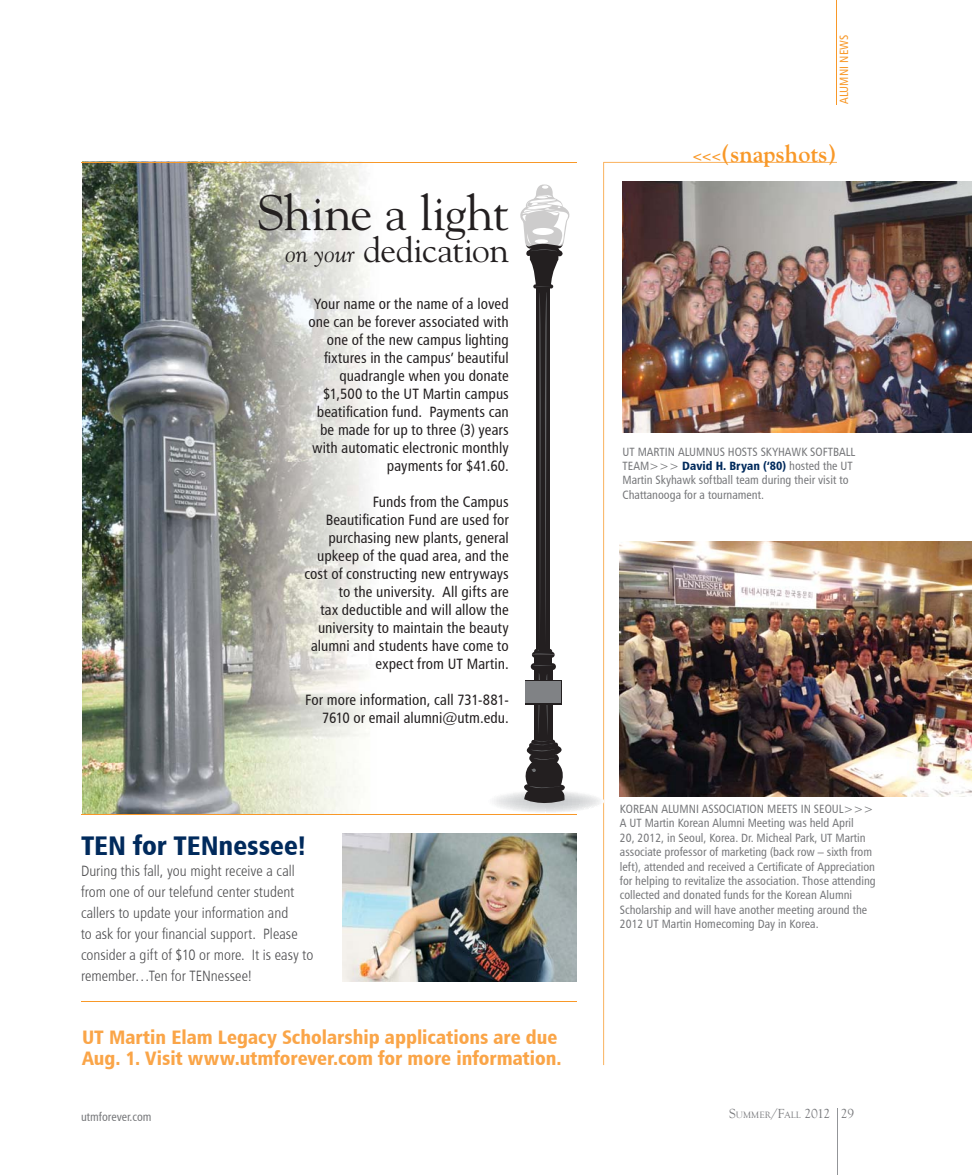
<style>
.page{position:relative;width:972px;height:1175px;background:#fff}
.page>*{position:absolute;margin:0;border:0;box-sizing:border-box;transform-origin:0 0}
.t1{font:49.5px "Goudy";letter-spacing:-.02em;color:#231f20}
.t2{font:35.25px "Goudy";letter-spacing:-.015em;color:#231f20}
.t3{font:27px "Humanist 777 BT Black Condensed B";color:#002a5c}
.t4{font:700 24px "Goudy";color:#f89828}
.t5{font:19.5px/21px "Humanist 777 BT Black Condensed B";color:#faa548}
.t6{font:15px/18px "Humanist 777 BT Roman Condensed B";letter-spacing:.005em;color:#231f20;text-align:right}
.t7{font:15px/21px "Humanist 777 BT Light Condensed B";color:#4c4c4e}
.t8{font:13.5px "Goudy Old Style T";letter-spacing:-.015em;color:#77787b}
.t9{font:12px/14.4px "Humanist 777 BT Roman Condensed B";color:#77787b}
.t10{font:12px "Humanist 777 BT Roman Condensed B";letter-spacing:.01em;color:#f89828}
.s1{font-style:italic;font-size:24px}
.s2{font-family:"Humanist 777 BT Bold Condensed B";font-weight:400;font-size:13.5px}
.s3{font-family:"Humanist 777 BT Black Condensed B";color:#002a5c}
.s4{font-size:9.45px}
</style>
<div class="page">
<img style="left:82px;top:163px;width:288px;height:651px">
<hr style="left:837px;top:1108px;width:1px;height:66px;background:#939598">
<hr style="left:837px;top:0;width:1px;height:105px;background:#f89828">
<svg style="left:603px;top:162px;width:234px;height:903px"></svg>
<hr style="left:81px;top:162px;width:496px;height:1px;background:#f89828">
<img style="left:343px;top:833px;width:234px;height:148px">
<hr style="left:81px;top:1001px;width:496px;height:1px;background:#f89828">
<hr style="left:81px;top:814px;width:496px;height:1px;background:#f89828">
<img style="left:620px;top:541px;width:352px;height:255px">
<img style="left:622px;top:182px;width:350px;height:250px">
<div style="left:535px;top:655px;width:17px;height:9px;background:#231f20"></div>
<div style="left:534px;top:669px;width:19px;height:73px;background:#231f20"></div>
<div style="left:531px;top:663px;width:25px;height:7px;background:#231f20;border-radius:3px"></div>
<svg style="left:533px;top:665px;width:18px;height:1px"></svg>
<svg style="left:520px;top:184px;width:50px;height:473px"></svg>
<svg style="left:494px;top:673px;width:110px;height:140px"></svg>
<svg style="left:525px;top:680px;width:36px;height:24px"></svg>
<div style="left:526px;top:681px;width:35px;height:22px;background:#808285"></div>
<p class="t10" style="left:837px;top:104px;width:71px;rotate:-90deg">ALUMNI NEWS</p>
<h1 class="t1" style="left:257px;top:194px;width:253px">Shine a light</h1>
<h2 class="t2" style="left:285px;top:236px;width:225px"><span class="s1">on your</span> dedication</h2>
<p class="t6" style="left:308px;top:294px;width:202px">Your name or the name of a loved one can be forever associated with one of the new campus lighting fixtures in the campus’ beautiful quadrangle when you donate $1,500 to the UT Martin campus beatification fund. Payments can be made for up to three (3) years with automatic electronic monthly payments for $41.60.</p>
<p class="t6" style="left:305px;top:492px;width:206px">Funds from the Campus<br>Beautification Fund are used for purchasing new plants, general upkeep of the quad area, and the cost of constructing new entryways to the university. All gifts are<br>tax deductible and will allow the university to maintain the beauty alumni and students have come to expect from UT Martin.</p>
<p class="t6" style="left:305px;top:690px;width:205px">For more information, call 731-881-<br>7610 or email alumni@utm.edu.</p>
<h3 class="t3" style="left:81px;top:828px;width:227px">TEN for TENnessee!</h3>
<p class="t7" style="left:81px;top:860px;width:234px">During this fall, you might receive a call from one of our telefund center student callers to update your information and<br>to ask for your financial support. Please consider a gift of $10 or more. It is easy to remember…Ten for TENnessee!</p>
<h3 class="t5" style="left:82px;top:1026px;width:481px">UT Martin Elam Legacy Scholarship applications are due<br>Aug. 1. Visit www.utmforever.com for more information.</h3>
<h3 class="t4" style="left:692px;top:144px;width:147px"><span class="s2">&lt;&lt;&lt;</span>(snapshots)</h3>
<p class="t9" style="left:623px;top:444px;width:234px">UT MARTIN ALUMNUS HOSTS SKYHAWK SOFTBALL TEAM&gt;&gt;&gt; <span class="s3">David H. Bryan (‘80)</span> hosted the UT Martin Skyhawk softball team during their visit to Chattanooga for a tournament.</p>
<p class="t9" style="left:620px;top:801px;width:257px">KOREAN ALUMNI ASSOCIATION MEETS IN SEOUL&gt;&gt;&gt; A UT Martin Korean Alumni Meeting was held April<br>20, 2012, in Seoul, Korea. Dr. Micheal Park, UT Martin associate professor of marketing (back row – sixth from left), attended and received a Certificate of Appreciation for helping to revitalize the association. Those attending collected and donated funds for the Korean Alumni Scholarship and will have another meeting around the 2012 UT Martin Homecoming Day in Korea.</p>
<p class="t9" style="left:81px;top:1109px;width:72px">utmforever.com</p>
<p class="t8" style="left:729px;top:1106px;width:127px">S<span class="s4">UMMER</span>/F<span class="s4">ALL</span> 2012 29</p>
</div>
